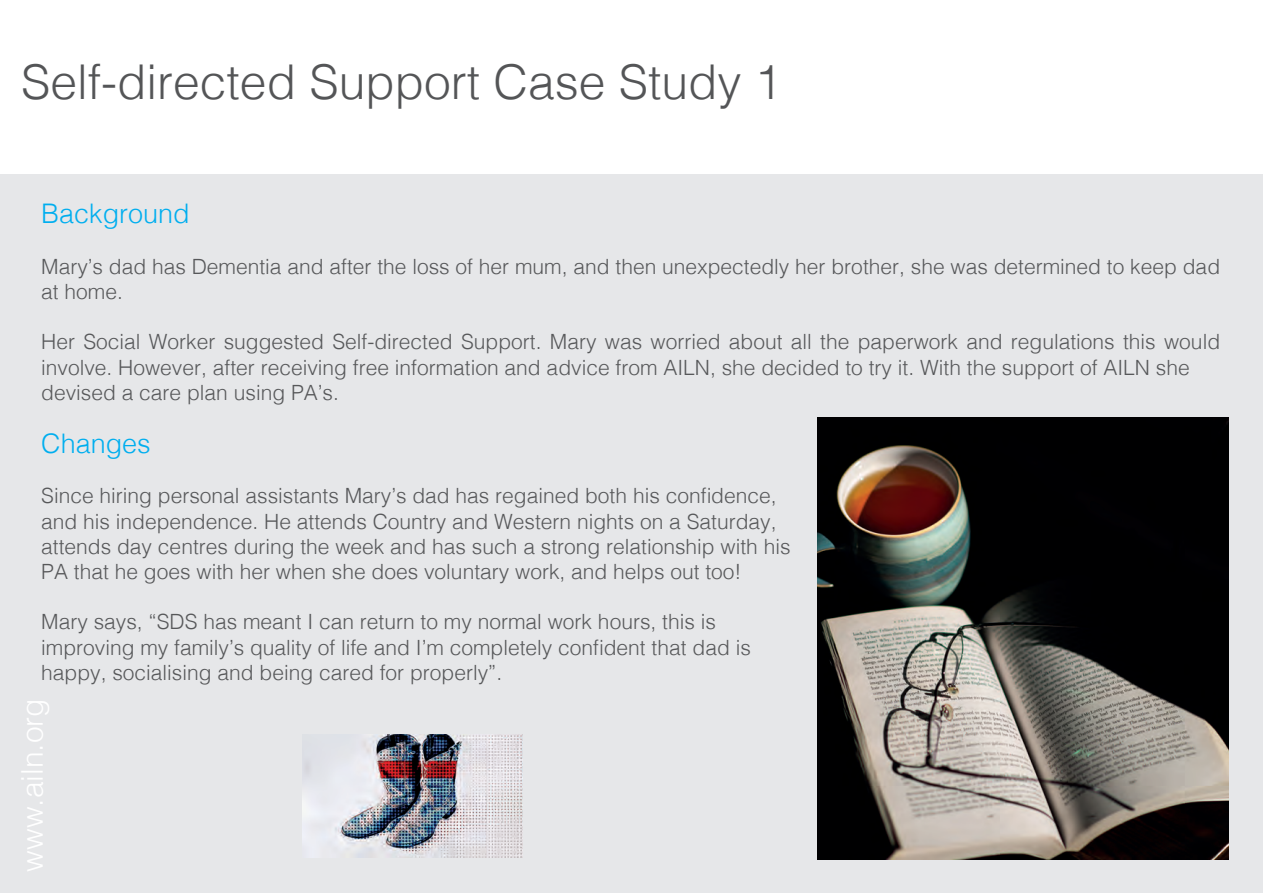
<style>
.page{position:relative;width:1263px;height:893px;background:#fff}
.page>*{position:absolute;margin:0;border:0;box-sizing:border-box;transform-origin:0 0}
.t1{font:300 48px "Helvetica";color:#545557}
.t2{font:300 30px "Helvetica";color:#fff}
.t3{font:300 27px "Helvetica";color:#00aeef}
.t4{font:300 21px/25.2px "Helvetica";color:#57585a}
</style>
<div class="page">
<div style="left:0;top:174px;width:1263px;height:719px;background:#e6e7e9"></div>
<img style="left:817px;top:418px;width:412px;height:442px">
<img style="left:303px;top:735px;width:219px;height:122px">
<h1 class="t1" style="left:21px;top:41px;width:762px">Self-directed Support Case Study 1</h1>
<p class="t3" style="left:41px;top:191px;width:150px">Background</p>
<p class="t4" style="left:41px;top:252px;width:1180px">Mary’s dad has Dementia and after the loss of her mum, and then unexpectedly her brother, she was determined to keep dad at home.</p>
<p class="t4" style="left:41px;top:328px;width:1180px">Her Social Worker suggested Self-directed Support. Mary was worried about all the paperwork and regulations this would involve. However, after receiving free information and advice from AILN, she decided to try it. With the support of AILN she devised a care plan using PA’s.</p>
<p class="t3" style="left:41px;top:420px;width:111px">Changes</p>
<p class="t4" style="left:41px;top:482px;width:751px">Since hiring personal assistants Mary’s dad has regained both his confidence, and his independence. He attends Country and Western nights on a Saturday, attends day centres during the week and has such a strong relationship with his PA that he goes with her when she does voluntary work, and helps out too!</p>
<p class="t4" style="left:41px;top:608px;width:711px">Mary says, “SDS has meant I can return to my normal work hours, this is improving my family’s quality of life and I’m completely confident that dad is happy, socialising and being cared for properly”.</p>
<h2 class="t2" style="left:7px;top:872px;width:175px;rotate:-90deg">www.ailn.org</h2>
</div>
